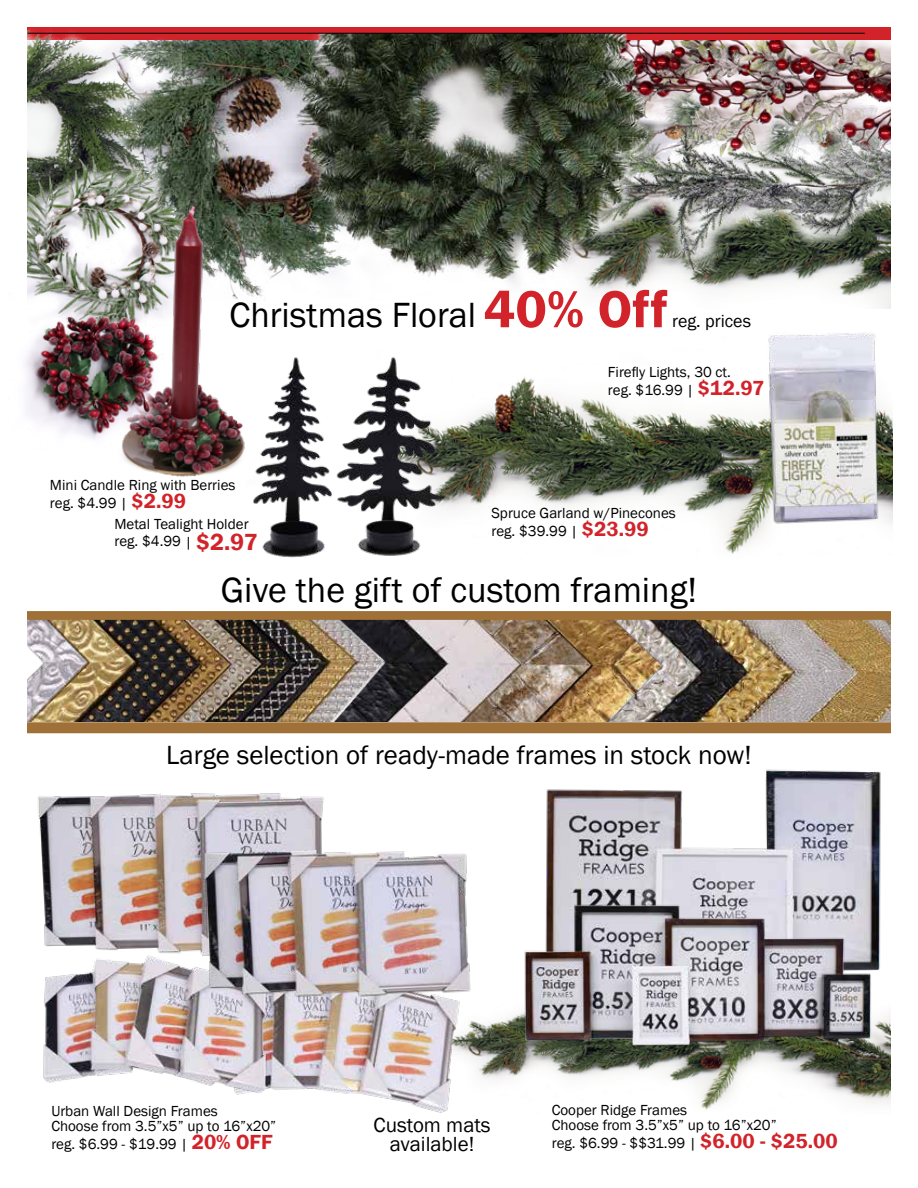
<style>
.page{position:relative;width:918px;height:1188px;background:#fff}
.page>*{position:absolute;margin:0;border:0;box-sizing:border-box;transform-origin:0 0}
.t1{font:36px "Franklin Gothic";color:#000}
.t2{font:27px "Franklin Gothic";color:#000}
.t3{font:21px/19.5px "Franklin Gothic";color:#000;text-align:center}
.t4{font:18px "Franklin Gothic";color:#000}
.t5{font:15px/18px "Franklin Gothic";color:#000}
.s1{font-weight:600;font-size:54px;color:#d2232a}
.s2{font-weight:600;font-size:21px;color:#d2232a}
.s3{font-weight:600;font-size:24px;color:#d2232a}
</style>
<div class="page">
<img style="left:37px;top:793px;width:287px;height:154px">
<img style="left:657px;top:40px;width:234px;height:76px">
<img style="left:182px;top:40px;width:107px;height:234px">
<img style="left:479px;top:377px;width:413px;height:177px">
<img style="left:467px;top:1015px;width:424px;height:95px">
<img style="left:751px;top:332px;width:137px;height:210px">
<img style="left:546px;top:769px;width:335px;height:201px">
<img style="left:514px;top:871px;width:365px;height:191px">
<div style="left:27px;top:27px;width:864px;height:13px;background:#d2232a"></div>
<img style="left:657px;top:116px;width:234px;height:193px">
<img style="left:657px;top:127px;width:234px;height:157px">
<img style="left:289px;top:34px;width:368px;height:259px">
<img style="left:28px;top:29px;width:154px;height:118px">
<img style="left:27px;top:147px;width:177px;height:146px">
<hr style="left:28px;top:33px;width:837px;height:1px;background:#000">
<img style="left:83px;top:173px;width:201px;height:304px">
<img style="left:24px;top:293px;width:157px;height:156px">
<img style="left:664px;top:620px;width:227px;height:101px">
<img style="left:390px;top:620px;width:274px;height:101px">
<img style="left:27px;top:620px;width:363px;height:101px">
<div style="left:27px;top:722px;width:864px;height:11px;background:#9f7138;border:2px solid #9f7138"></div>
<div style="left:27px;top:611px;width:864px;height:9px;background:#9f7138;border:2px solid #9f7138"></div>
<img style="left:276px;top:1016px;width:191px;height:97px">
<img style="left:43px;top:947px;width:233px;height:148px">
<img style="left:184px;top:838px;width:316px;height:178px">
<img style="left:210px;top:324px;width:269px;height:234px">
<h1 class="t1" style="left:230px;top:293px;width:440px">Christmas Floral <span class="s1">40% Off</span></h1>
<p class="t4" style="left:672px;top:310px;width:80px">reg. prices</p>
<p class="t5" style="left:50px;top:476px;width:187px">Mini Candle Ring with Berries reg. $4.99 | <span class="s2">$2.99</span></p>
<p class="t5" style="left:114px;top:516px;width:145px;line-height:16.5px">Metal Tealight Holder reg. $4.99 | <span class="s3">$2.97</span></p>
<p class="t5" style="left:608px;top:364px;width:158px">Firefly Lights, 30 ct.<br>reg. $16.99 | <span class="s2">$12.97</span></p>
<p class="t5" style="left:491px;top:504px;width:186px">Spruce Garland w/Pinecones reg. $39.99 | <span class="s2">$23.99</span></p>
<h1 class="t1" style="left:221px;top:567px;width:478px">Give the gift of custom framing!</h1>
<h2 class="t2" style="left:166px;top:738px;width:587px">Large selection of ready-made frames in stock now!</h2>
<p class="t5" style="left:51px;top:1104px;width:226px;line-height:15px">Urban Wall Design Frames<br>Choose from 3.5”x5” up to 16”x20”</p>
<p class="t5" style="left:51px;top:1136px;width:223px">reg. $6.99 - $19.99 | <span class="s2">20% OFF</span></p>
<h3 class="t3" style="left:374px;top:1115px;width:119px">Custom mats available!</h3>
<p class="t5" style="left:552px;top:1103px;width:226px;line-height:15px">Cooper Ridge Frames<br>Choose from 3.5”x5” up to 16”x20”</p>
<p class="t5" style="left:552px;top:1135px;width:287px">reg. $6.99 - $$31.99 | <span class="s2">$6.00 - $25.00</span></p>
</div>
